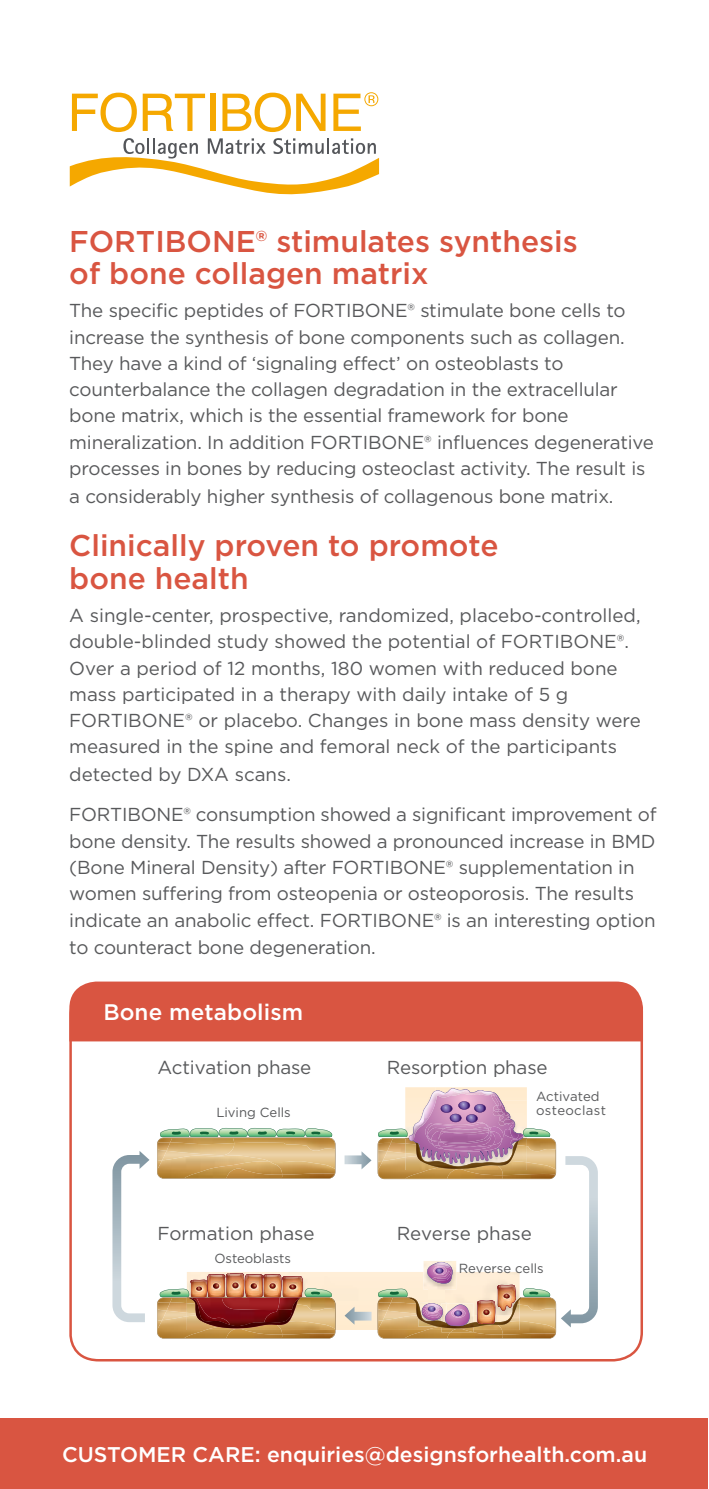
<style>
.page{position:relative;width:709px;height:1489px;background:#fff}
.page>*{position:absolute;margin:0;border:0;box-sizing:border-box;transform-origin:0 0}
.t1{font:500 30px/32.5px "Gotham";color:#d95541}
.t2{font:500 22.5px "Gotham";letter-spacing:.005em;color:#fff}
.t3{font:500 21.25px "Gotham";color:#fff}
.t4{font:18.75px/26.5px "Gotham";letter-spacing:-.01em;color:#58595b}
.t5{font:13.25px "Gotham";color:#58595b}
.t6{font:13.25px/14px "Gotham";letter-spacing:.025em;color:#58595b}
</style>
<div class="page">
<div style="left:0;top:1417px;width:708px;height:71px;background:#d95541"></div>
<svg style="left:72px;top:93px;width:65px;height:39px"></svg>
<svg style="left:143px;top:94px;width:62px;height:37px"></svg>
<div style="left:210px;top:94px;width:5px;height:37px;background:#f5a800"></div>
<svg style="left:222px;top:93px;width:103px;height:39px"></svg>
<svg style="left:333px;top:92px;width:45px;height:39px"></svg>
<svg style="left:70px;top:138px;width:309px;height:57px"></svg>
<svg style="left:69px;top:1041px;width:574px;height:321px"></svg>
<div style="left:69px;top:981px;width:574px;height:60px;background:#d95541"></div>
<h1 class="t1" style="left:69px;top:224px;width:510px">FORTIBONE® stimulates synthesis of bone collagen matrix</h1>
<p class="t4" style="left:69px;top:297px;width:586px">The specific peptides of FORTIBONE® stimulate bone cells to increase the synthesis of bone components such as collagen.<br>They have a kind of ‘signaling effect’ on osteoblasts to counterbalance the collagen degradation in the extracellular bone matrix, which is the essential framework for bone mineralization. In addition FORTIBONE® influences degenerative processes in bones by reducing osteoclast activity. The result is a considerably higher synthesis of collagenous bone matrix.</p>
<h1 class="t1" style="left:69px;top:529px;width:431px">Clinically proven to promote bone health</h1>
<p class="t4" style="left:69px;top:602px;width:573px">A single-center, prospective, randomized, placebo-controlled, double-blinded study showed the potential of FORTIBONE®.<br>Over a period of 12 months, 180 women with reduced bone mass participated in a therapy with daily intake of 5 g FORTIBONE® or placebo. Changes in bone mass density were measured in the spine and femoral neck of the participants detected by DXA scans.</p>
<p class="t4" style="left:69px;top:801px;width:589px">FORTIBONE® consumption showed a significant improvement of bone density. The results showed a pronounced increase in BMD (Bone Mineral Density) after FORTIBONE® supplementation in women suffering from osteopenia or osteoporosis. The results indicate an anabolic effect. FORTIBONE® is an interesting option to counteract bone degeneration.</p>
<p class="t2" style="left:103px;top:997px;width:201px">Bone metabolism</p>
<p class="t4" style="left:157px;top:1053px;width:155px">Activation phase</p>
<p class="t4" style="left:387px;top:1053px;width:162px">Resorption phase</p>
<p class="t5" style="left:216px;top:1103px;width:76px">Living Cells</p>
<p class="t6" style="left:536px;top:1089px;width:72px">Activated osteoclast</p>
<p class="t4" style="left:157px;top:1219px;width:159px">Formation phase</p>
<p class="t4" style="left:397px;top:1219px;width:136px">Reverse phase</p>
<p class="t5" style="left:214px;top:1249px;width:78px">Osteoblasts</p>
<p class="t5" style="left:459px;top:1260px;width:86px">Reverse cells</p>
<p class="t3" style="left:62px;top:1440px;width:586px">CUSTOMER CARE: enquiries@designsforhealth.com.au</p>
</div>
